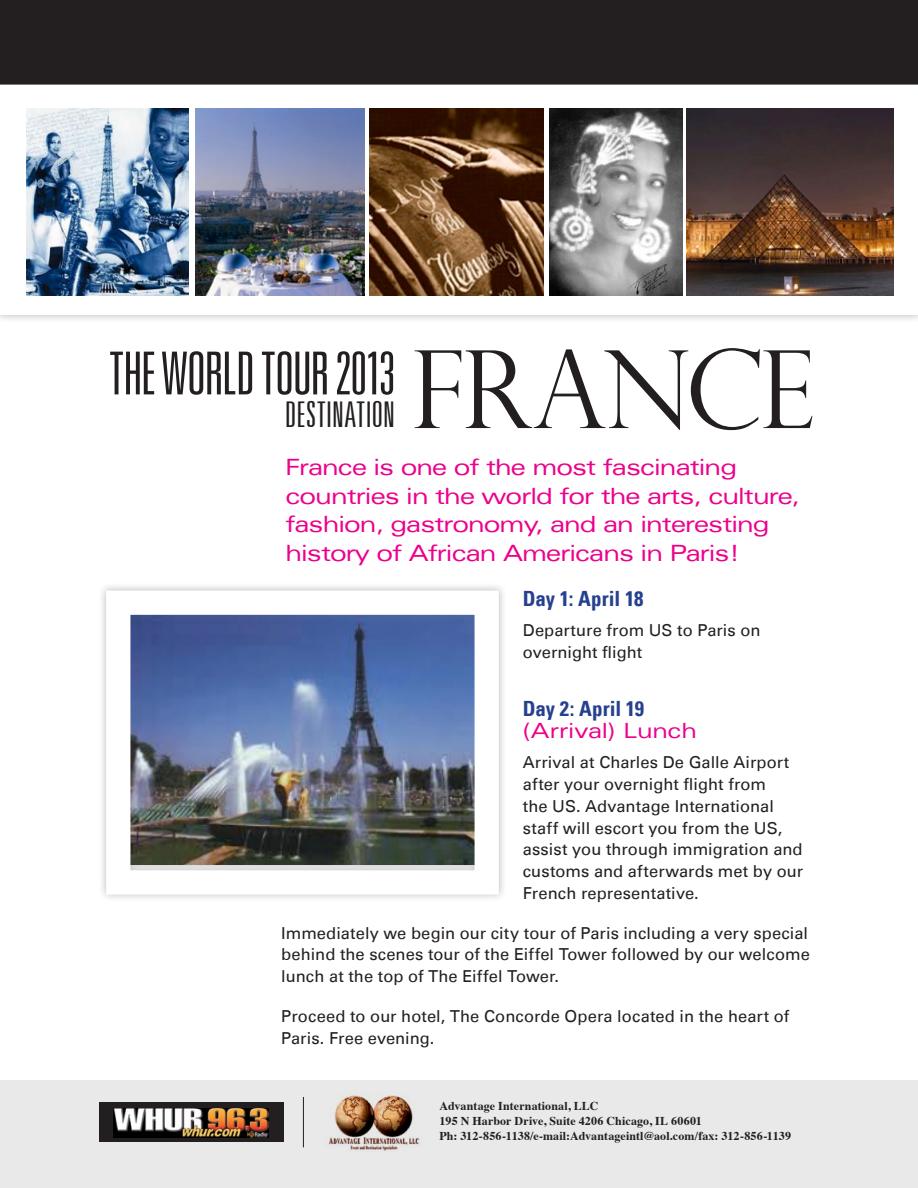
<style>
.page{position:relative;width:918px;height:1188px;background:#fff}
.page>*{position:absolute;margin:0;border:0;box-sizing:border-box;transform-origin:0 0}
.t1{font:300 108px "Perpetua Titling";letter-spacing:-.03em;color:#231f20}
.t2{font:300 ultra-condensed 59.25px "Univers LT Std";letter-spacing:-.03em;color:#231f20}
.t3{font:300 ultra-condensed 35.55px "Univers LT Std";letter-spacing:.005em;color:#231f20}
.t4{font:expanded 22.5px/28.5px "Univers LT Std";letter-spacing:-.04em;color:#ec008c}
.t5{font:expanded 21px/21.8px "Univers LT Std";letter-spacing:-.01em;color:#ec008c}
.t6{font:700 condensed 21px "Univers";letter-spacing:-.005em;color:#25408f}
.t7{font:16.5px/21.8px "Univers LT Std";color:#231f20}
.t8{font:700 12px "Times";letter-spacing:.01em;color:#231f20}
.s1{font-family:"Univers";font-weight:700;font-stretch:condensed;color:#25408f}
</style>
<div class="page">
<div style="left:0;top:1080px;width:918px;height:108px;background:#e9e9e9"></div>
<img style="left:329px;top:1095px;width:91px;height:57px">
<hr style="left:303px;top:1097px;width:1px;height:50px;background:#231f20">
<div style="left:99px;top:1102px;width:184px;height:40px;background:#231f20"></div>
<img style="left:113px;top:1108px;width:156px;height:30px">
<div style="left:0;top:0;width:918px;height:151px;background:#231f20"></div>
<img style="left:102px;top:586px;width:401px;height:312px">
<svg style="left:0;top:84px;width:918px;height:236px"></svg>
<img style="left:549px;top:108px;width:133px;height:187px">
<img style="left:196px;top:109px;width:168px;height:186px">
<img style="left:370px;top:108px;width:173px;height:187px">
<img style="left:27px;top:108px;width:161px;height:187px">
<img style="left:687px;top:109px;width:207px;height:186px">
<p class="t1" style="left:411px;top:324px;width:405px">FRANCE</p>
<p class="t2" style="left:109px;top:343px;width:288px">THE WORLD TOUR 2013</p>
<p class="t3" style="left:285px;top:396px;width:112px">DESTINATION</p>
<p class="t4" style="left:285px;top:453px;width:516px">France is one of the most fascinating countries in the world for the arts, culture, fashion, gastronomy, and an interesting history of African Americans in Paris!</p>
<h1 class="t6" style="left:523px;top:585px;width:122px">Day 1: April 18</h1>
<p class="t7" style="left:523px;top:620px;width:239px">Departure from US to Paris on overnight flight</p>
<h1 class="t5" style="left:523px;top:697px;width:176px"><span class="s1">Day 2: April 19 </span>(Arrival) Lunch</h1>
<p class="t7" style="left:523px;top:752px;width:282px">Arrival at Charles De Galle Airport after your overnight flight from<br>the US. Advantage International staff will escort you from the US, assist you through immigration and customs and afterwards met by our<br>French representative.</p>
<p class="t7" style="left:281px;top:922px;width:530px;text-align:justify">Immediately we begin our city tour of Paris including a very special behind the scenes tour of the Eiffel Tower followed by our welcome lunch at the top of The Eiffel Tower.</p>
<p class="t7" style="left:281px;top:1005px;width:510px">Proceed to our hotel, The Concorde Opera located in the heart of<br>Paris. Free evening.</p>
<p class="t8" style="left:440px;top:1095px;width:161px">Advantage International, LLC</p>
<p class="t8" style="left:440px;top:1110px;width:264px">195 N Harbor Drive, Suite 4206 Chicago, IL 60601</p>
<p class="t8" style="left:440px;top:1125px;width:353px">Ph: 312-856-1138/e-mail:Advantageintl@aol.com/fax: 312-856-1139</p>
</div>
